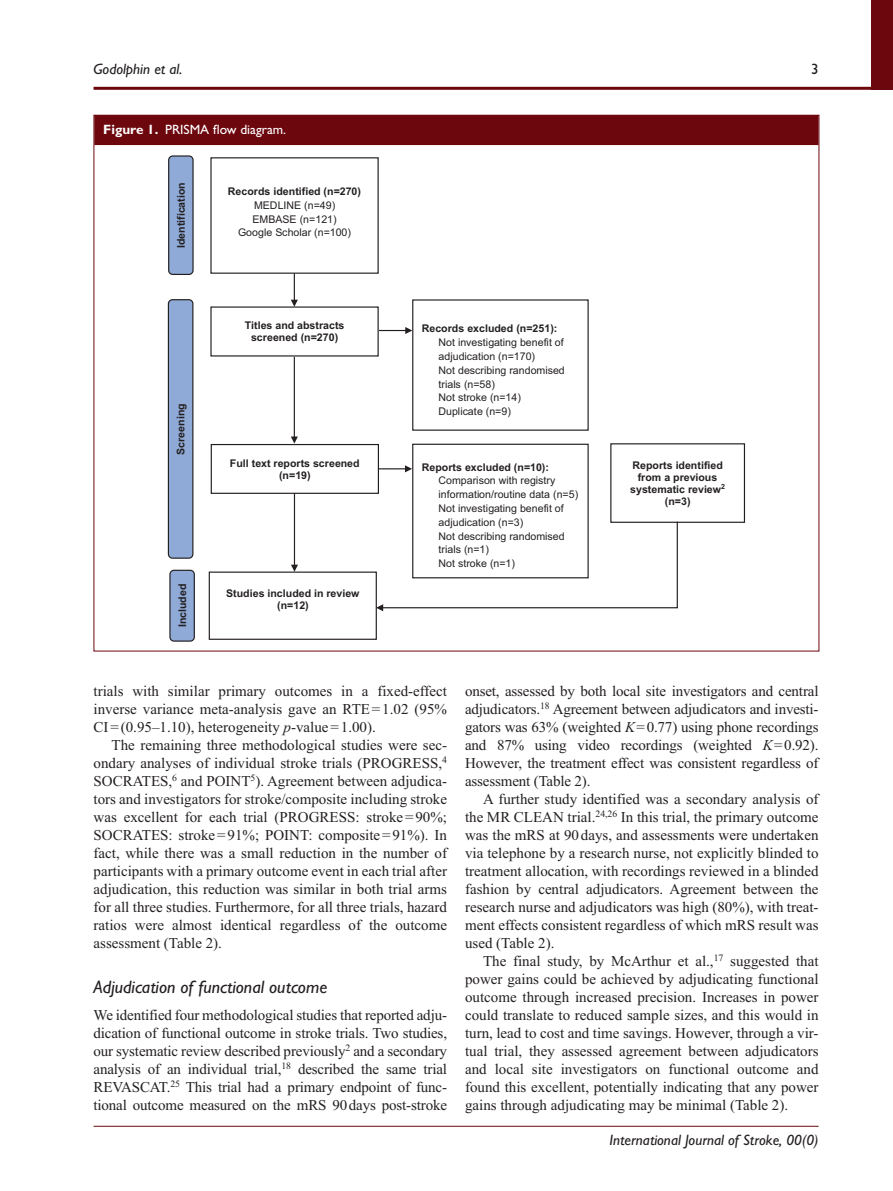
<style>
.page{position:relative;width:893px;height:1191px;background:#fff}
.page>*{position:absolute;margin:0;border:0;box-sizing:border-box;transform-origin:0 0}
.t1{font:italic 500 18px "Gill Sans MT Pro";color:#231f20}
.t2{font:15px/18px "Times New Roman";color:#231f20;text-align:justify}
.t3{font:italic 500 15px "Gill Sans MT Pro";color:#231f20}
.t4{font:500 15px "Gill Sans MT Pro";color:#231f20}
.t5{font:500 13.5px "Gill Sans MT Pro";color:#fff}
.t6{font:10.65px/13.8px "Arial";letter-spacing:.005em;color:#231f20}
.t7{font:700 10.65px/12.1px "Arial";color:#231f20;text-align:center}
.s1{font-family:"Gill Sans Std";font-weight:700}
.s2{font-style:italic}
</style>
<div class="page">
<hr style="left:94px;top:87px;width:799px;height:3px;background:#6d070e">
<div style="left:872px;top:0;width:21px;height:89px;background:#6d070e"></div>
<hr style="left:94px;top:1125px;width:725px;height:1px;background:#6d070e">
<div style="left:94px;top:115px;width:725px;height:30px;background:#6d070e"></div>
<div style="left:210px;top:157px;width:169px;height:117px;border:1px solid #231f20"></div>
<div style="left:412px;top:299px;width:177px;height:132px;border:1px solid #231f20"></div>
<div style="left:211px;top:444px;width:168px;height:50px;border:1px solid #231f20"></div>
<div style="left:412px;top:444px;width:177px;height:134px;border:1px solid #231f20"></div>
<div style="left:610px;top:443px;width:135px;height:80px;border:1px solid #231f20"></div>
<div style="left:209px;top:571px;width:168px;height:69px;border:1px solid #231f20"></div>
<svg style="left:379px;top:327px;width:33px;height:7px"></svg>
<svg style="left:379px;top:465px;width:33px;height:7px"></svg>
<div style="left:169px;top:156px;width:24px;height:118px;background:#8faad7;border-radius:4px"></div>
<div style="left:168px;top:155px;width:26px;height:120px;border:1px solid #231f20;border-radius:4px"></div>
<div style="left:168px;top:300px;width:25px;height:258px;background:#8faad7;border-radius:4px"></div>
<div style="left:168px;top:299px;width:25px;height:260px;border:1px solid #231f20;border-radius:4px"></div>
<div style="left:170px;top:570px;width:24px;height:71px;background:#8faad7;border-radius:4px"></div>
<div style="left:169px;top:570px;width:26px;height:71px;border:1px solid #231f20;border-radius:4px"></div>
<svg style="left:291px;top:273px;width:7px;height:34px"></svg>
<hr style="left:294px;top:357px;width:1px;height:81px;background:#231f20">
<svg style="left:291px;top:436px;width:7px;height:7px"></svg>
<svg style="left:376px;top:521px;width:302px;height:90px"></svg>
<hr style="left:294px;top:493px;width:1px;height:73px;background:#231f20">
<svg style="left:291px;top:564px;width:7px;height:8px"></svg>
<p class="t3" style="left:94px;top:60px;width:90px">Godolphin et al.</p>
<p class="t4" style="left:811px;top:60px;width:9px">3</p>
<p class="t5" style="left:103px;top:121px;width:184px"><span class="s1">Figure 1.</span> PRISMA flow diagram.</p>
<p class="t7" style="left:175px;top:248px;width:68px;rotate:-90deg">Identification</p>
<p class="t7" style="left:175px;top:455px;width:53px;rotate:-90deg">Screening</p>
<p class="t7" style="left:176px;top:627px;width:45px;rotate:-90deg">Included</p>
<p class="t7" style="left:228px;top:185px;width:135px">Records identified (n=270)</p>
<p class="t6" style="left:238px;top:198px;width:115px;text-align:center">MEDLINE (n=49)<br>EMBASE (n=121)<br>Google Scholar (n=100)</p>
<p class="t7" style="left:245px;top:319px;width:101px">Titles and abstracts screened (n=270)</p>
<p class="t7" style="left:422px;top:323px;width:137px">Records excluded (n=251):</p>
<p class="t6" style="left:438px;top:335px;width:128px">Not investigating benefit of adjudication (n=170)<br>Not describing randomised trials (n=58)<br>Not stroke (n=14)<br>Duplicate (n=9)</p>
<p class="t7" style="left:230px;top:457px;width:131px">Full text reports screened (n=19)</p>
<p class="t7" style="left:422px;top:461px;width:129px">Reports excluded (n=10):</p>
<p class="t6" style="left:438px;top:474px;width:141px">Comparison with registry information/routine data (n=5)<br>Not investigating benefit of adjudication (n=3)<br>Not describing randomised trials (n=1)<br>Not stroke (n=1)</p>
<p class="t7" style="left:226px;top:587px;width:135px">Studies included in review (n=12)</p>
<p class="t7" style="left:630px;top:459px;width:96px">Reports identified from a previous systematic review<sup>2 </sup>(n=3)</p>
<p class="t2" style="left:94px;top:682px;width:355px">trials with similar primary outcomes in a fixed-effect inverse variance meta-analysis gave an RTE=1.02 (95% CI=(0.95–1.10), heterogeneity <span class="s2">p</span>-value=1.00).</p>
<p class="t2" style="left:94px;top:736px;width:355px;text-indent:18px">The remaining three methodological studies were sec&shy;ondary analyses of individual stroke trials (PROGRESS,<sup>4<br></sup>SOCRATES,<sup>6</sup> and POINT<sup>5</sup>). Agreement between adjudica&shy;tors and investigators for stroke/composite including stroke was excellent for each trial (PROGRESS: stroke=90%; SOCRATES: stroke=91%; POINT: composite=91%). In fact, while there was a small reduction in the number of participants with a primary outcome event in each trial after adjudication, this reduction was similar in both trial arms for all three studies. Furthermore, for all three trials, hazard ratios were almost identical regardless of the outcome assessment (Table 2).</p>
<p class="t1" style="left:94px;top:976px;width:235px">Adjudication of functional outcome</p>
<p class="t2" style="left:94px;top:1006px;width:355px">We identified four methodological studies that reported adju&shy;dication of functional outcome in stroke trials. Two studies, our systematic review described previously<sup>2</sup> and a secondary analysis of an individual trial,<sup>18</sup> described the same trial REVASCAT.<sup>25</sup> This trial had a primary endpoint of func&shy;tional outcome measured on the mRS 90days post-stroke</p>
<p class="t2" style="left:465px;top:682px;width:355px">onset, assessed by both local site investigators and central adjudicators.<sup>18</sup> Agreement between adjudicators and investi&shy;gators was 63% (weighted <span class="s2">K</span>=0.77) using phone recordings and 87% using video recordings (weighted <span class="s2">K</span>=0.92).<br>However, the treatment effect was consistent regardless of assessment (Table 2).</p>
<p class="t2" style="left:465px;top:790px;width:355px;text-indent:18px">A further study identified was a secondary analysis of the MR CLEAN trial.<sup>24,26</sup> In this trial, the primary outcome was the mRS at 90 days, and assessments were undertaken via telephone by a research nurse, not explicitly blinded to treatment allocation, with recordings reviewed in a blinded fashion by central adjudicators. Agreement between the research nurse and adjudicators was high (80%), with treat&shy;ment effects consistent regardless of which mRS result was used (Table 2).</p>
<p class="t2" style="left:465px;top:952px;width:355px;text-indent:18px">The final study, by McArthur et al.,<sup>17</sup> suggested that power gains could be achieved by adjudicating functional outcome through increased precision. Increases in power could translate to reduced sample sizes, and this would in turn, lead to cost and time savings. However, through a vir&shy;tual trial, they assessed agreement between adjudicators and local site investigators on functional outcome and found this excellent, potentially indicating that any power gains through adjudicating may be minimal (Table 2).</p>
<p class="t3" style="left:610px;top:1130px;width:210px">International Journal of Stroke, 00(0)</p>
</div>
